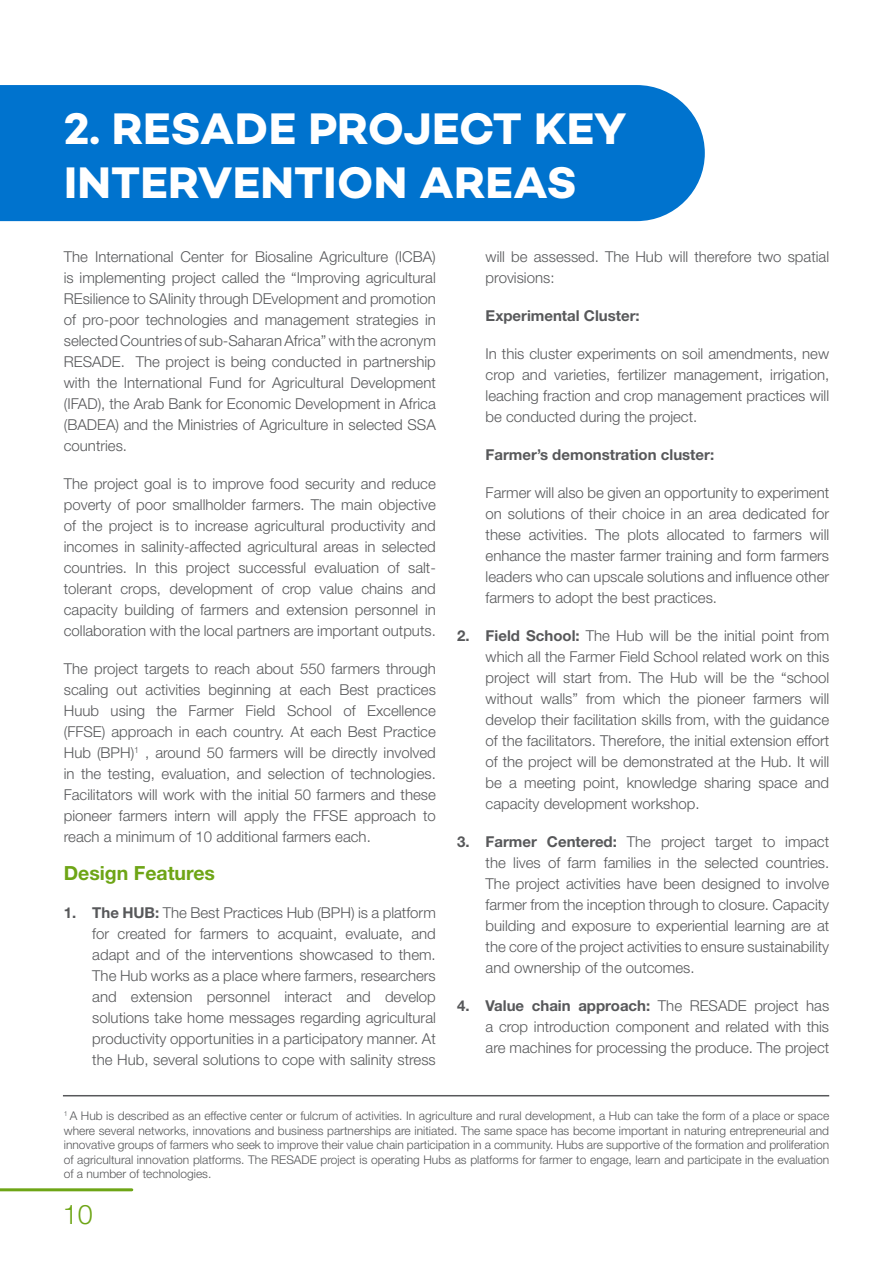
<style>
.page{position:relative;width:893px;height:1263px;background:#fff}
.page>*{position:absolute;margin:0;border:0;box-sizing:border-box;transform-origin:0 0}
.t1{font:700 45px/54px "Campton";letter-spacing:.005em;color:#fff}
.t2{font:300 27px "Helvetica Neue LT Std";color:#6ea516}
.t3{font:700 19.5px "Helvetica Neue LT Std";color:#6ea516}
.t4{font:300 15px/21px "Helvetica Neue LT Std";color:#57585a;text-align:justify}
.t5{font:700 15px "Helvetica Neue LT Std";color:#57585a}
.t6{font:300 12px/14.4px "Helvetica Neue LT Std";color:#57585a;text-align:justify}
.s1{font-weight:700}
</style>
<div class="page">
<div style="left:0;top:85px;width:705px;height:136px;background:#0073ce"></div>
<hr style="left:63px;top:1095px;width:766px;height:1px;background:#57585a">
<hr style="left:0;top:1188px;width:132px;height:3px;background:#6ea516">
<p class="t1" style="left:64px;top:101px;width:564px">2. RESADE PROJECT KEY<br>INTERVENTION AREAS</p>
<p class="t4" style="left:64px;top:246px;width:374px">The International Center for Biosaline Agriculture (ICBA) is implementing project called the “Improving agricultural REsilience to SAlinity through DEvelopment and promotion of pro-poor technologies and management strategies in selected Countries of sub-Saharan Africa” with the acronym RESADE. The project is being conducted in partnership with the International Fund for Agricultural Development (IFAD), the Arab Bank for Economic Development in Africa (BADEA) and the Ministries of Agriculture in selected SSA countries.</p>
<p class="t4" style="left:64px;top:473px;width:374px">The project goal is to improve food security and reduce poverty of poor smallholder farmers. The main objective of the project is to increase agricultural productivity and incomes in salinity-affected agricultural areas in selected countries. In this project successful evaluation of salt&shy;tolerant crops, development of crop value chains and capacity building of farmers and extension personnel in collaboration with the local partners are important outputs.</p>
<p class="t4" style="left:64px;top:658px;width:374px">The project targets to reach about 550 farmers through scaling out activities beginning at each Best practices Huub using the Farmer Field School of Excellence (FFSE) approach in each country. At each Best Practice Hub (BPH)<sup>1</sup> , around 50 farmers will be directly involved in the testing, evaluation, and selection of technologies.<br>Facilitators will work with the initial 50 farmers and these pioneer farmers intern will apply the FFSE approach to reach a minimum of 10 additional farmers each.</p>
<p class="t3" style="left:64px;top:861px;width:153px">Design Features</p>
<p class="t4" style="left:92px;top:902px;width:345px;text-indent:-28px"><span class="s1">1. The HUB:</span> The Best Practices Hub (BPH) is a platform for created for farmers to acquaint, evaluate, and adapt and of the interventions showcased to them.<br>The Hub works as a place where farmers, researchers and extension personnel interact and develop solutions take home messages regarding agricultural productivity opportunities in a participatory manner. At the Hub, several solutions to cope with salinity stress</p>
<p class="t4" style="left:486px;top:246px;width:345px">will be assessed. The Hub will therefore two spatial provisions:</p>
<p class="t5" style="left:486px;top:306px;width:156px">Experimental Cluster:</p>
<p class="t4" style="left:486px;top:343px;width:345px">In this cluster experiments on soil amendments, new crop and varieties, fertilizer management, irrigation, leaching fraction and crop management practices will be conducted during the project.</p>
<p class="t5" style="left:486px;top:445px;width:230px">Farmer’s demonstration cluster:</p>
<p class="t4" style="left:486px;top:482px;width:345px">Farmer will also be given an opportunity to experiment on solutions of their choice in an area dedicated for these activities. The plots allocated to farmers will enhance the master farmer training and form farmers leaders who can upscale solutions and influence other farmers to adopt the best practices.</p>
<p class="t4" style="left:486px;top:625px;width:345px;text-indent:-28px"><span class="s1">2. Field School:</span> The Hub will be the initial point from which all the Farmer Field School related work on this project will start from. The Hub will be the “school without walls” from which the pioneer farmers will develop their facilitation skills from, with the guidance of the facilitators. Therefore, the initial extension effort of the project will be demonstrated at the Hub. It will be a meeting point, knowledge sharing space and capacity development workshop.</p>
<p class="t4" style="left:486px;top:831px;width:345px;text-indent:-28px"><span class="s1">3. Farmer Centered:</span> The project target to impact the lives of farm families in the selected countries.<br>The project activities have been designed to involve farmer from the inception through to closure. Capacity building and exposure to experiential learning are at the core of the project activities to ensure sustainability and ownership of the outcomes.</p>
<p class="t4" style="left:486px;top:995px;width:345px;text-indent:-28px"><span class="s1">4. Value chain approach:</span> The RESADE project has a crop introduction component and related with this are machines for processing the produce. The project</p>
<p class="t6" style="left:64px;top:1108px;width:767px"><sup>1</sup> A Hub is described as an effective center or fulcrum of activities. In agriculture and rural development, a Hub can take the form of a place or space where several networks, innovations and business partnerships are initiated. The same space has become important in naturing entrepreneurial and innovative groups of farmers who seek to improve their value chain participation in a community. Hubs are supportive of the formation and proliferation of agricultural innovation platforms. The RESADE project is operating Hubs as platforms for farmer to engage, learn and participate in the evaluation of a number of technologies.</p>
<h2 class="t2" style="left:63px;top:1198px;width:32px">10</h2>
</div>
